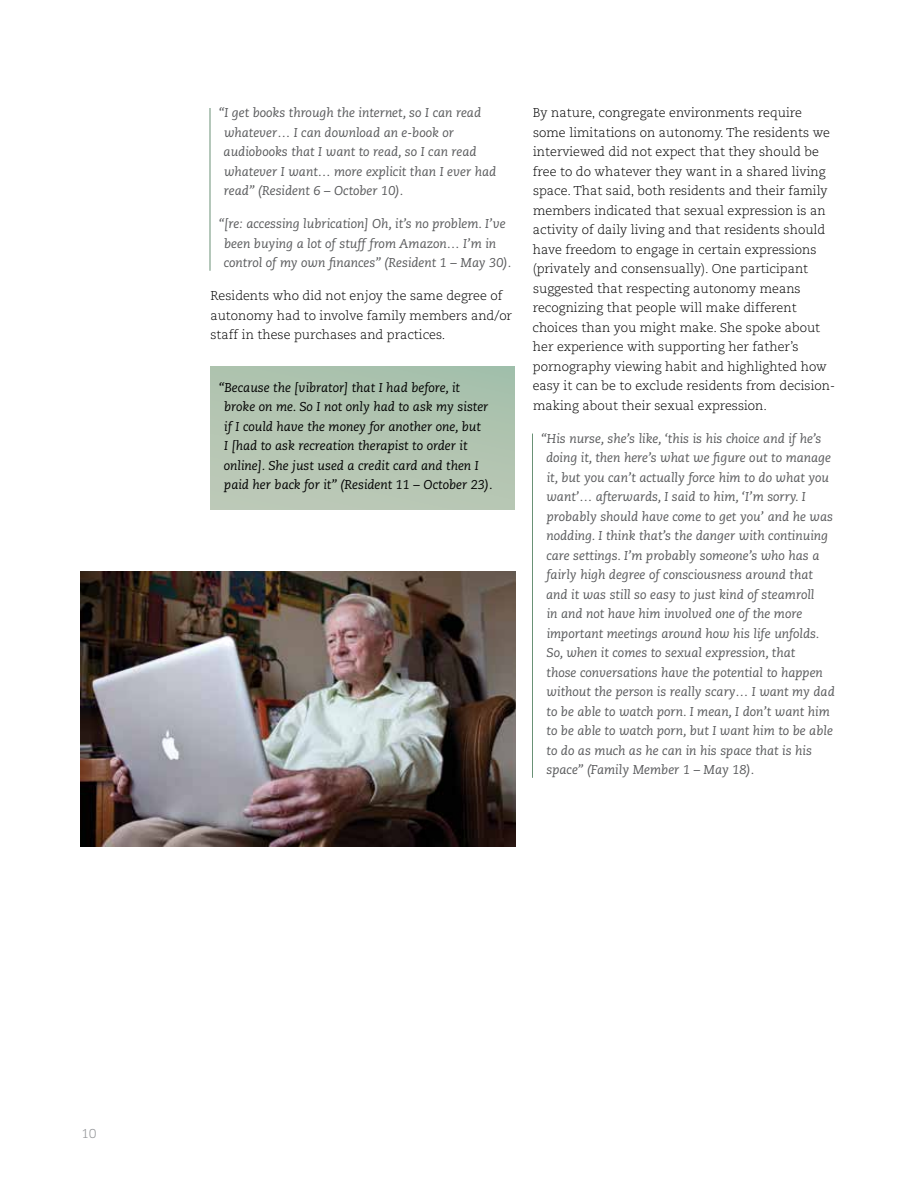
<style>
.page{position:relative;width:918px;height:1188px;background:#fff}
.page>*{position:absolute;margin:0;border:0;box-sizing:border-box;transform-origin:0 0}
.t1{font:italic 12.75px/19.5px "Caecilia";color:#58595b}
.t2{font:300 12.75px/19.5px "Caecilia";color:#000}
.t3{font:italic 12.75px/19.5px "Caecilia";color:#000}
.t4{font:12px "Clan";color:#939598}
</style>
<div class="page">
<hr style="left:532px;top:434px;width:1px;height:344px;background:#6a9176">
<img style="left:80px;top:571px;width:435px;height:276px">
<div style="left:210px;top:367px;width:304px;height:142px;background:#b3c5b2"></div>
<hr style="left:210px;top:108px;width:1px;height:163px;background:#6a9176">
<p class="t1" style="left:224px;top:103px;width:274px;text-indent:-5px">“I get books through the internet, so I can read whatever… I can download an e-book or audiobooks that I want to read, so I can read whatever I want… more explicit than I ever had read” (Resident 6 – October 10).</p>
<p class="t1" style="left:224px;top:214px;width:289px;text-indent:-5px">“[re: accessing lubrication] Oh, it’s no problem. I’ve been buying a lot of stuff from Amazon… I’m in control of my own finances” (Resident 1 – May 30).</p>
<p class="t2" style="left:210px;top:286px;width:303px">Residents who did not enjoy the same degree of autonomy had to involve family members and/or staff in these purchases and practices.</p>
<p class="t3" style="left:224px;top:378px;width:270px;text-indent:-5px">“Because the [vibrator] that I had before, it broke on me. So I not only had to ask my sister if I could have the money for another one, but<br>I [had to ask recreation therapist to order it online]. She just used a credit card and then I paid her back for it” (Resident 11 – October 23).</p>
<p class="t2" style="left:533px;top:104px;width:304px">By nature, congregate environments require some limitations on autonomy. The residents we interviewed did not expect that they should be free to do whatever they want in a shared living space. That said, both residents and their family members indicated that sexual expression is an activity of daily living and that residents should have freedom to engage in certain expressions (privately and consensually). One participant suggested that respecting autonomy means recognizing that people will make different choices than you might make. She spoke about her experience with supporting her father’s pornography viewing habit and highlighted how easy it can be to exclude residents from decision&shy;making about their sexual expression.</p>
<p class="t1" style="left:546px;top:429px;width:290px;text-indent:-5px">“His nurse, she’s like, ‘this is his choice and if he’s doing it, then here’s what we figure out to manage it, but you can’t actually force him to do what you want’… afterwards, I said to him, ‘I’m sorry. I probably should have come to get you’ and he was nodding. I think that’s the danger with continuing care settings. I’m probably someone’s who has a fairly high degree of consciousness around that and it was still so easy to just kind of steamroll<br>in and not have him involved one of the more important meetings around how his life unfolds.<br>So, when it comes to sexual expression, that<br>those conversations have the potential to happen without the person is really scary… I want my dad to be able to watch porn. I mean, I don’t want him to be able to watch porn, but I want him to be able to do as much as he can in his space that is his space” (Family Member 1 – May 18).</p>
<p class="t4" style="left:81px;top:1126px;width:17px">10</p>
</div>
